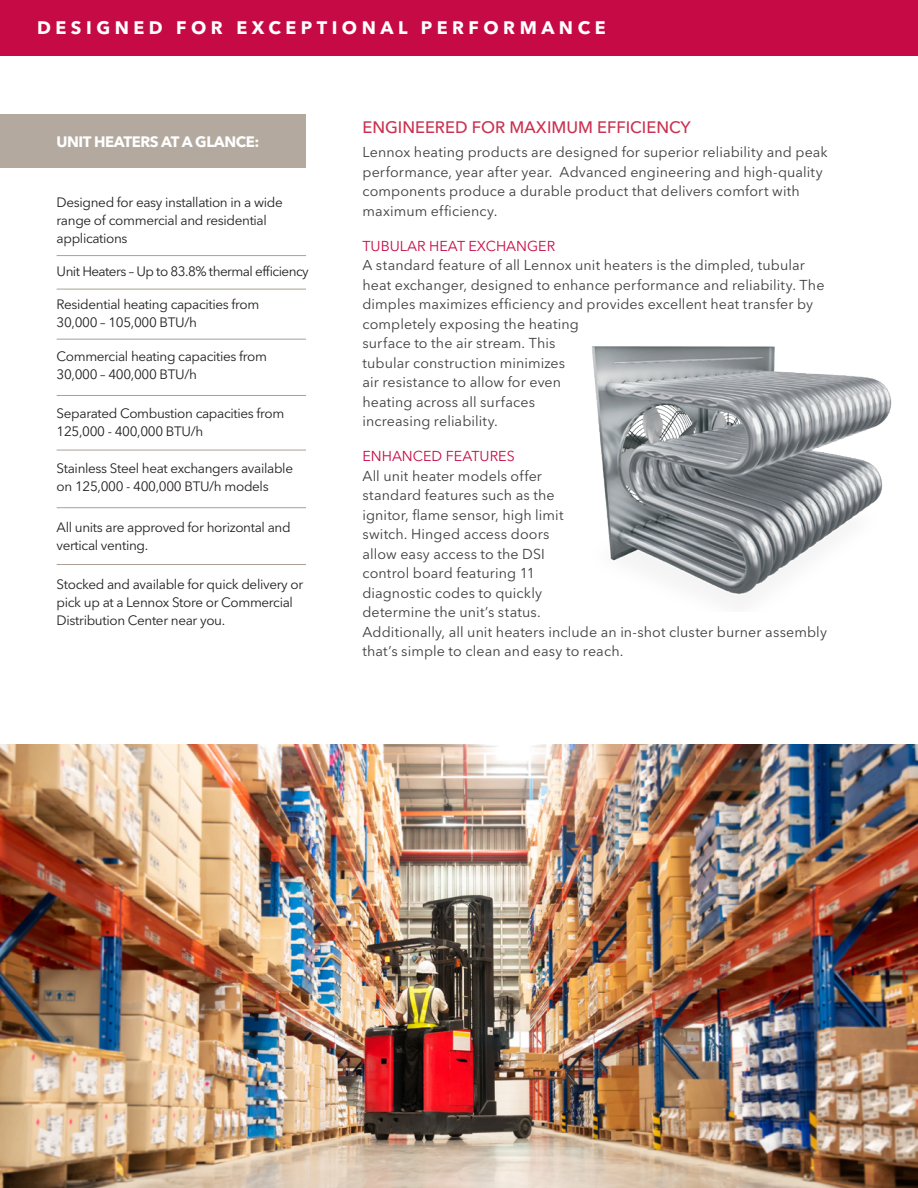
<style>
.page{position:relative;width:918px;height:1188px;background:#fff}
.page>*{position:absolute;margin:0;border:0;box-sizing:border-box;transform-origin:0 0}
.headline_1{font:700 18px "Avenir Next LT Pro";letter-spacing:.25em;color:#fff}
.Upper_and_Lower_Subs{font:500 16.5px "Avenir Next LT Pro";color:#ca3150}
.t1{font:700 15px "Avenir Next LT Pro";letter-spacing:-.03em;color:#fff}
.Body_copy{font:14.25px/19.5px "Avenir Next LT Pro";letter-spacing:.005em;color:#3e3e3f}
.t2{font:14.25px "Avenir Next LT Pro";color:#c60a45}
.SEER_IEER_EER{font:13.5px/18px "Avenir Next LT Pro";letter-spacing:-.025em;color:#231f20}
</style>
<div class="page">
<div style="left:0;top:0;width:918px;height:55px;background:#c60a45"></div>
<div style="left:0;top:114px;width:306px;height:53px;background:#b3a99f"></div>
<hr style="left:57px;top:450px;width:249px;height:1px;background:#aba095">
<hr style="left:57px;top:507px;width:249px;height:1px;background:#aba095">
<hr style="left:57px;top:564px;width:249px;height:1px;background:#aba095">
<hr style="left:57px;top:339px;width:249px;height:1px;background:#aba095">
<hr style="left:57px;top:395px;width:249px;height:1px;background:#aba095">
<hr style="left:57px;top:289px;width:249px;height:1px;background:#aba095">
<hr style="left:57px;top:255px;width:249px;height:1px;background:#aba095">
<img style="left:0;top:744px;width:918px;height:444px">
<img style="left:592px;top:346px;width:300px;height:253px">
<p class="headline_1" style="left:37px;top:17px;width:570px">DESIGNED FOR EXCEPTIONAL PERFORMANCE</p>
<p class="t1" style="left:57px;top:132px;width:204px">UNIT HEATERS AT A GLANCE:</p>
<p class="SEER_IEER_EER" style="left:57px;top:194px;width:228px">Designed for easy installation in a wide range of commercial and residential applications</p>
<p class="SEER_IEER_EER" style="left:57px;top:263px;width:254px">Unit Heaters – Up to 83.8% thermal efficiency</p>
<p class="SEER_IEER_EER" style="left:57px;top:296px;width:204px">Residential heating capacities from<br>30,000 – 105,000 BTU/h</p>
<p class="SEER_IEER_EER" style="left:57px;top:347px;width:212px">Commercial heating capacities from<br>30,000 – 400,000 BTU/h</p>
<p class="SEER_IEER_EER" style="left:57px;top:404px;width:229px">Separated Combustion capacities from<br>125,000 - 400,000 BTU/h</p>
<p class="SEER_IEER_EER" style="left:57px;top:460px;width:238px">Stainless Steel heat exchangers available on 125,000 - 400,000 BTU/h models</p>
<p class="SEER_IEER_EER" style="left:57px;top:518px;width:236px">All units are approved for horizontal and vertical venting.</p>
<p class="SEER_IEER_EER" style="left:57px;top:576px;width:248px">Stocked and available for quick delivery or pick up at a Lennox Store or Commercial<br>Distribution Center near you.</p>
<p class="Upper_and_Lower_Subs" style="left:362px;top:118px;width:330px">ENGINEERED FOR MAXIMUM EFFICIENCY</p>
<p class="Body_copy" style="left:362px;top:143px;width:467px">Lennox heating products are designed for superior reliability and peak performance, year after year. Advanced engineering and high-quality components produce a durable product that delivers comfort with maximum efficiency.</p>
<p class="t2" style="left:362px;top:237px;width:194px">TUBULAR HEAT EXCHANGER</p>
<p class="Body_copy" style="left:362px;top:256px;width:464px">A standard feature of all Lennox unit heaters is the dimpled, tubular heat exchanger, designed to enhance performance and reliability. The dimples maximizes efficiency and provides excellent heat transfer by completely exposing the heating<br>surface to the air stream. This<br>tubular construction minimizes<br>air resistance to allow for even<br>heating across all surfaces<br>increasing reliability.</p>
<p class="t2" style="left:362px;top:448px;width:154px">ENHANCED FEATURES</p>
<p class="Body_copy" style="left:362px;top:466px;width:466px">All unit heater models offer<br>standard features such as the<br>ignitor, flame sensor, high limit<br>switch. Hinged access doors<br>allow easy access to the DSI<br>control board featuring 11<br>diagnostic codes to quickly<br>determine the unit’s status.<br>Additionally, all unit heaters include an in-shot cluster burner assembly that’s simple to clean and easy to reach.</p>
</div>
